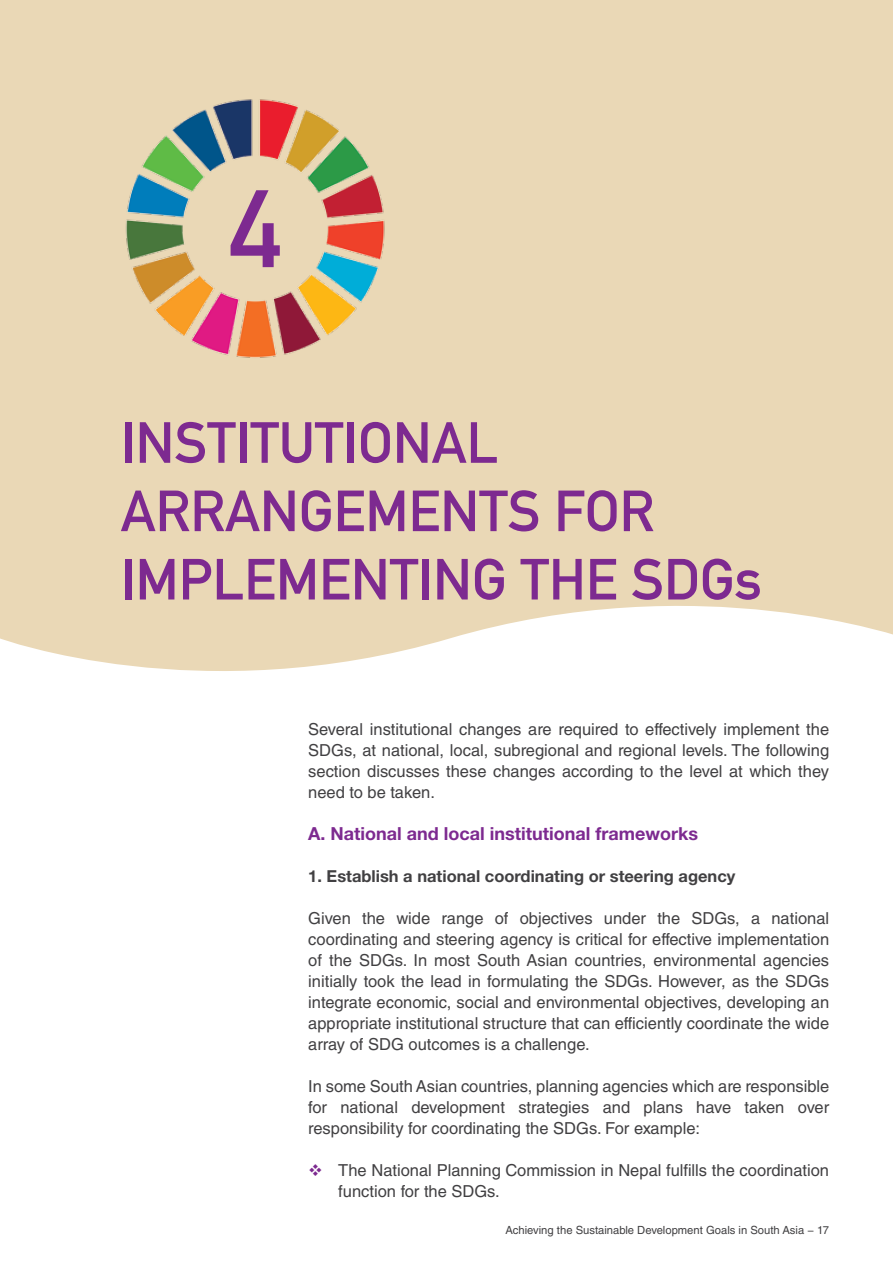
<style>
.page{position:relative;width:893px;height:1263px;background:#fff}
.page>*{position:absolute;margin:0;border:0;box-sizing:border-box;transform-origin:0 0}
.t1{font:700 108px "DIN Alternate";color:#7d2a90}
.t2{font:700 57px/68.4px "DIN Alternate";color:#7d2a90}
.t3{font:700 18px "Helvetica Neue LT Std";color:#7d2a90}
.t4{font:16.5px/21px "Helvetica LT Std";color:#414042;text-align:justify}
.t5{font:700 16.5px "Helvetica Neue LT Std";color:#414042}
.t6{font:11.25px "Helvetica LT Std";color:#414042}
.s1{color:#7d2a90}
</style>
<div class="page">
<div style="left:0;top:0;width:893px;height:671px;background:#ead8b6"></div>
<img style="left:121px;top:95px;width:269px;height:268px">
<h1 class="t1" style="left:229px;top:147px;width:53px">4</h1>
<h2 class="t2" style="left:121px;top:405px;width:379px">INSTITUTIONAL<br>ARRA</h2>
<h2 class="t2" style="left:121px;top:473px;width:643px;text-align:center">NGEMENTS FOR<br>IMPLEMENTING THE SDGS</h2>
<p class="t4" style="left:308px;top:718px;width:522px">Several institutional changes are required to effectively implement the SDGs, at national, local, subregional and regional levels. The following section discusses these changes according to the level at which they need to be taken.</p>
<p class="t3" style="left:308px;top:822px;width:391px">A. National and local institutional frameworks</p>
<p class="t5" style="left:308px;top:865px;width:429px">1. Establish a national coordinating or steering agency</p>
<p class="t4" style="left:308px;top:907px;width:522px">Given the wide range of objectives under the SDGs, a national coordinating and steering agency is critical for effective implementation of the SDGs. In most South Asian countries, environmental agencies initially took the lead in formulating the SDGs. However, as the SDGs integrate economic, social and environmental objectives, developing an appropriate institutional structure that can efficiently coordinate the wide array of SDG outcomes is a challenge.</p>
<p class="t4" style="left:308px;top:1075px;width:522px">In some South Asian countries, planning agencies which are responsible for national development strategies and plans have taken over responsibility for coordinating the SDGs. For example:</p>
<p class="t4" style="left:338px;top:1159px;width:492px;text-indent:-30px"><span class="s1">❖</span> The National Planning Commission in Nepal fulfills the coordination function for the SDGs.</p>
<p class="t6" style="left:506px;top:1223px;width:325px">Achieving the Sustainable Development Goals in South Asia − 17</p>
</div>
